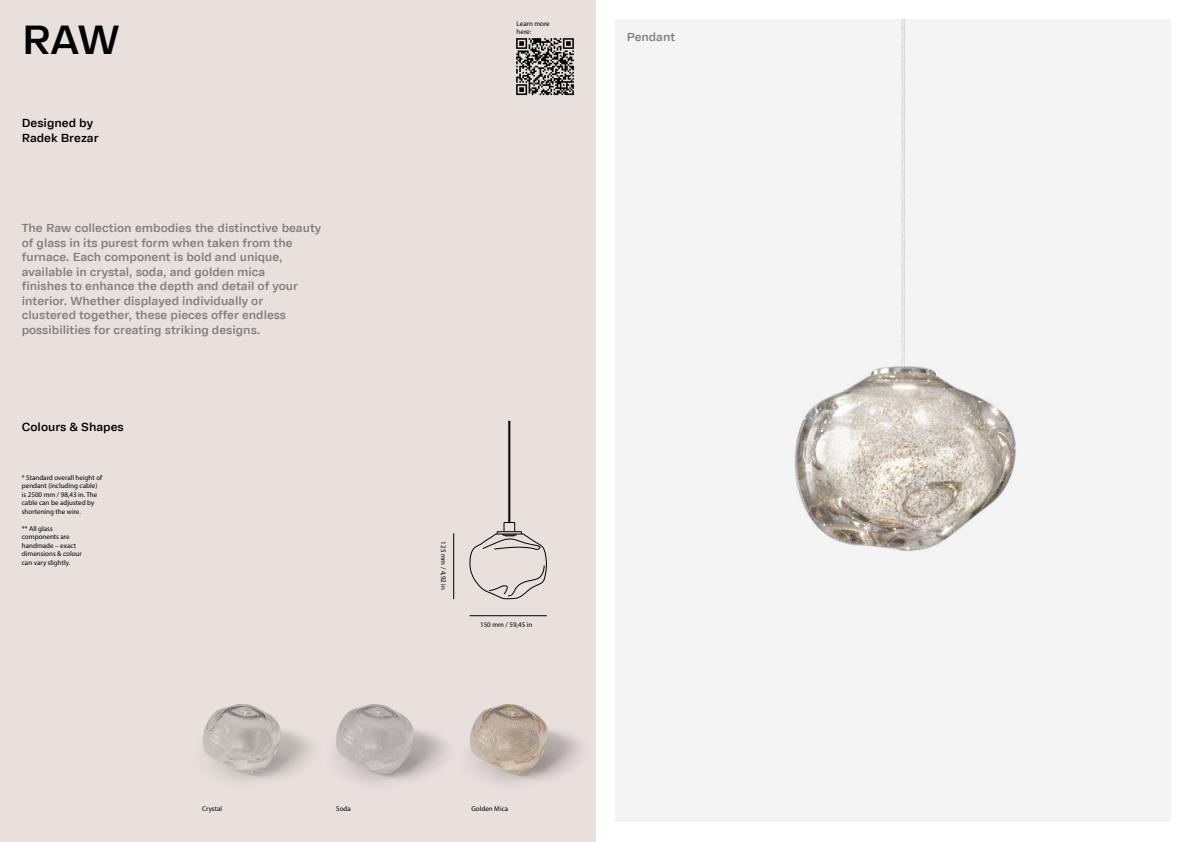
<style>
.page{position:relative;width:1191px;height:842px;background:#fff}
.page>*{position:absolute;margin:0;border:0;box-sizing:border-box;transform-origin:0 0}
.t1{font:600 42.3px "Adapter PE Text";color:#000}
.t2{font:600 12.1px/14.5px "Adapter PE Text";color:#817d7c}
.t3{font:600 12.1px/14.5px "Adapter PE Text";color:#000}
.t4{font:600 12px "Adapter PE Text";color:#817d7c}
.t5{font:7px/8.5px "Myriad Pro";color:#000}
</style>
<div class="page">
<div style="left:0;top:0;width:595px;height:842px;background:#e8e0dd"></div>
<div style="left:615px;top:20px;width:556px;height:802px;background:#f4f4f4"></div>
<hr style="left:453px;top:533px;width:1px;height:66px;background:#000">
<hr style="left:469px;top:615px;width:78px;height:1px;background:#000">
<img style="left:202px;top:704px;width:110px;height:78px">
<img style="left:336px;top:704px;width:246px;height:79px">
<img style="left:516px;top:38px;width:58px;height:58px">
<svg style="left:469px;top:421px;width:78px;height:178px"></svg>
<h1 class="t1" style="left:22px;top:7px;width:99px">RAW</h1>
<p class="t3" style="left:22px;top:115px;width:78px">Designed by<br>Radek Brezar</p>
<p class="t2" style="left:22px;top:220px;width:301px">The Raw collection embodies the distinctive beauty of glass in its purest form when taken from the furnace. Each component is bold and unique, available in crystal, soda, and golden mica<br>finishes to enhance the depth and detail of your interior. Whether displayed individually or<br>clustered together, these pieces offer endless possibilities for creating striking designs.</p>
<p class="t3" style="left:22px;top:418px;width:103px">Colours &amp; Shapes</p>
<p class="t5" style="left:22px;top:473px;width:82px">* Standard overall height of pendant (including cable) is 2500 mm / 98,43 in. The cable can be adjusted by shortening the wire.</p>
<p class="t5" style="left:22px;top:524px;width:61px">** All glass components are handmade – exact dimensions &amp; colour can vary slightly.</p>
<p class="t5" style="left:516px;top:19px;width:35px">Learn more here:</p>
<p class="t5" style="left:448px;top:541px;width:50px;rotate:90deg">125 mm / 4,92 in</p>
<p class="t5" style="left:480px;top:620px;width:54px">150 mm / 59,45 in</p>
<p class="t5" style="left:202px;top:805px;width:21px">Crystal</p>
<p class="t5" style="left:336px;top:805px;width:16px">Soda</p>
<p class="t5" style="left:471px;top:805px;width:38px">Golden Mica</p>
<p class="t4" style="left:627px;top:27px;width:50px">Pendant</p>
</div>
